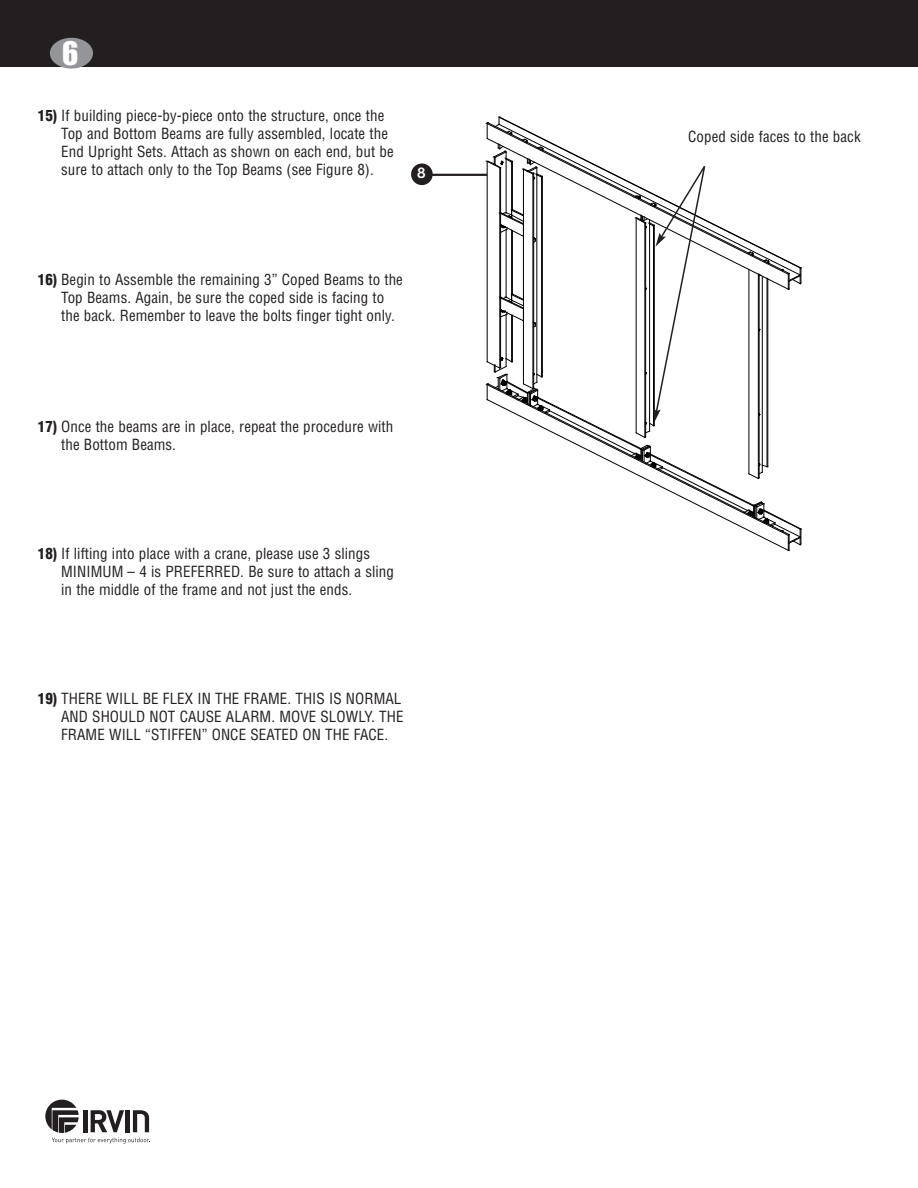
<style>
.page{position:relative;width:918px;height:1188px;background:#fff}
.page>*{position:absolute;margin:0;border:0;box-sizing:border-box;transform-origin:0 0}
.t1{font:30px "Impact";color:#fff}
.t2{font:16.5px "Insignia";color:#fff}
.t3{font:condensed 15px/18px "Helvetica";letter-spacing:.005em;color:#231f20}
.s1{font-weight:900}
</style>
<div class="page">
<div style="left:0;top:0;width:918px;height:68px;background:#231f20"></div>
<div style="left:50px;top:38px;width:43px;height:31px;background:#939598;border-radius:50%"></div>
<hr style="left:428px;top:174px;width:59px;height:2px;background:#231f20">
<div style="left:411px;top:164px;width:22px;height:21px;background:#231f20;border-radius:50%"></div>
<svg style="left:487px;top:117px;width:315px;height:434px"></svg>
<svg style="left:45px;top:1100px;width:105px;height:44px"></svg>
<h1 class="t1" style="left:62px;top:37px;width:18px">6</h1>
<p class="t3" style="left:61px;top:107px;width:334px;text-indent:-23px"><span class="s1">15)</span> If building piece-by-piece onto the structure, once the Top and Bottom Beams are fully assembled, locate the End Upright Sets. Attach as shown on each end, but be sure to attach only to the Top Beams (see Figure 8).</p>
<p class="t2" style="left:417px;top:168px;width:11px">8</p>
<p class="t3" style="left:61px;top:271px;width:343px;text-indent:-23px"><span class="s1">16)</span> Begin to Assemble the remaining 3” Coped Beams to the<br>Top Beams. Again, be sure the coped side is facing to the back. Remember to leave the bolts finger tight only.</p>
<p class="t3" style="left:61px;top:418px;width:334px;text-indent:-23px"><span class="s1">17)</span> Once the beams are in place, repeat the procedure with the Bottom Beams.</p>
<p class="t3" style="left:61px;top:545px;width:334px;text-indent:-23px"><span class="s1">18)</span> If lifting into place with a crane, please use 3 slings<br>MINIMUM – 4 is PREFERRED. Be sure to attach a sling in the middle of the frame and not just the ends.</p>
<p class="t3" style="left:61px;top:690px;width:344px;text-indent:-23px"><span class="s1">19)</span> THERE WILL BE FLEX IN THE FRAME. THIS IS NORMAL<br>AND SHOULD NOT CAUSE ALARM. MOVE SLOWLY. THE<br>FRAME WILL “STIFFEN” ONCE SEATED ON THE FACE.</p>
<p class="t3" style="left:688px;top:128px;width:174px">Coped side faces to the back</p>
</div>
